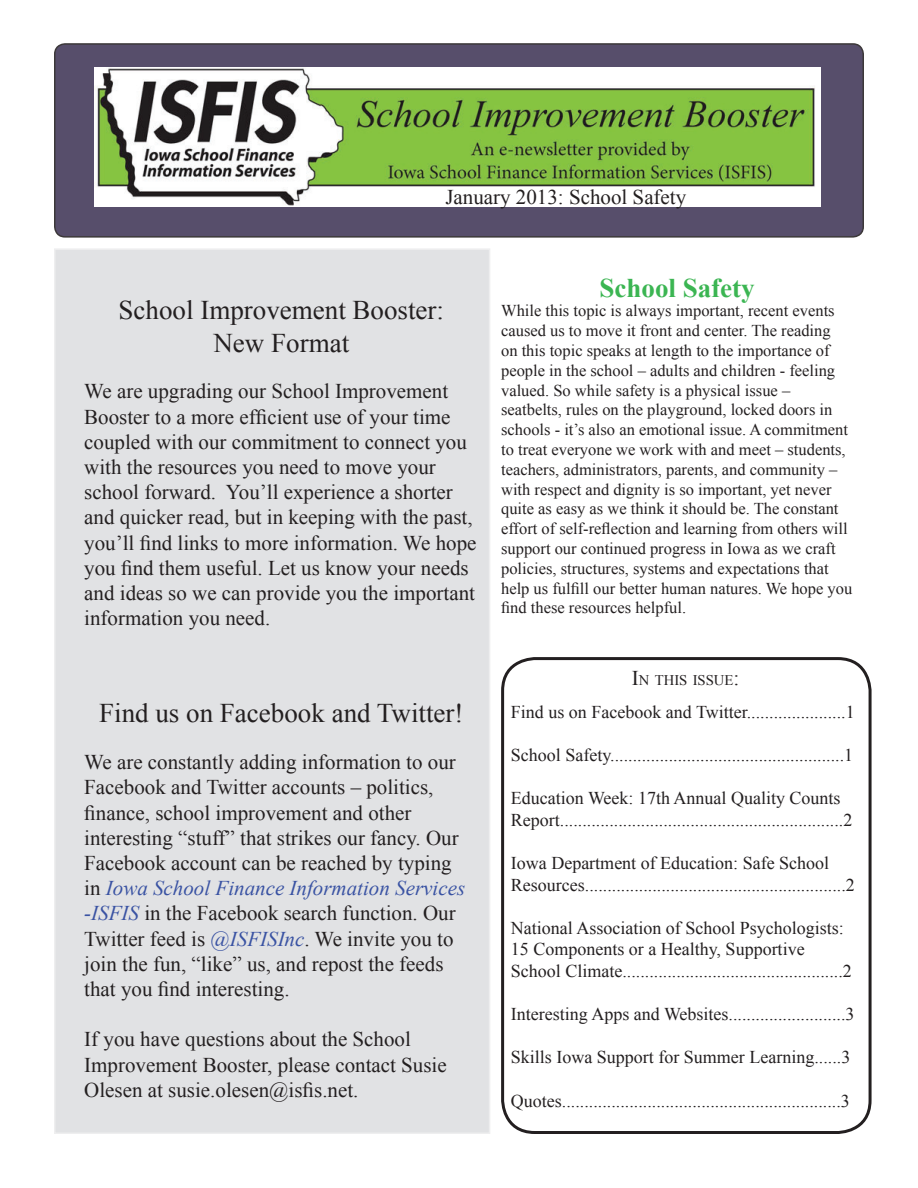
<style>
.page{position:relative;width:918px;height:1188px;background:#fff}
.page>*{position:absolute;margin:0;border:0;box-sizing:border-box;transform-origin:0 0}
.t1{font:27px/32.4px "Times New Roman";color:#231f20;text-align:center}
.t2{font:700 27px "Times New Roman";color:#3bb552}
.t3{font:21px/25.2px "Times New Roman";color:#231f20}
.t4{font:18px/21.6px "Times New Roman";color:#231f20}
.t5{font:16.5px/19.8px "Times New Roman";color:#231f20}
.t6{font:14.7px "Times New Roman";color:#231f20}
.s1{font-style:italic;color:#3a53a3}
.s2{font-size:21px}
</style>
<div class="page">
<div style="left:54px;top:248px;width:436px;height:886px;background:#e1e2e4;border:2px solid #eeeeef"></div>
<div style="left:55px;top:44px;width:808px;height:193px;background:#574e6b;border-radius:10px"></div>
<div style="left:54px;top:43px;width:810px;height:195px;border:2px solid #231f20;border-radius:10px"></div>
<img style="left:94px;top:67px;width:727px;height:139px">
<div style="left:501px;top:657px;width:371px;height:477px;border:3px solid #231f20;border-radius:32px"></div>
<p class="t3" style="left:445px;top:184px;width:242px">January 2013: School Safety</p>
<p class="t1" style="left:119px;top:294px;width:327px">School Improvement Booster:<br>New Format</p>
<p class="t3" style="left:84px;top:378px;width:394px">We are upgrading our School Improvement Booster to a more efficient use of your time coupled with our commitment to connect you with the resources you need to move your school forward. You’ll experience a shorter and quicker read, but in keeping with the past, you’ll find links to more information. We hope you find them useful. Let us know your needs and ideas so we can provide you the important information you need.</p>
<p class="t1" style="left:99px;top:697px;width:366px">Find us on Facebook and Twitter!</p>
<p class="t3" style="left:84px;top:749px;width:382px">We are constantly adding information to our Facebook and Twitter accounts – politics, finance, school improvement and other interesting “stuff” that strikes our fancy. Our Facebook account can be reached by typing in <span class="s1">Iowa School Finance Information Services -ISFIS</span> in the Facebook search function. Our Twitter feed is <span class="s1">@ISFISInc</span>. We invite you to join the fun, “like” us, and repost the feeds that you find interesting.</p>
<p class="t3" style="left:84px;top:1026px;width:364px">If you have questions about the School<br>Improvement Booster, please contact Susie<br>Olesen at susie.olesen@isfis.net.</p>
<p class="t2" style="left:600px;top:269px;width:157px">School Safety</p>
<p class="t5" style="left:501px;top:301px;width:353px">While this topic is always important, recent events caused us to move it front and center. The reading<br>on this topic speaks at length to the importance of people in the school – adults and children - feeling valued. So while safety is a physical issue – seatbelts, rules on the playground, locked doors in schools - it’s also an emotional issue. A commitment to treat everyone we work with and meet – students, teachers, administrators, parents, and community – with respect and dignity is so important, yet never quite as easy as we think it should be. The constant effort of self-reflection and learning from others will support our continued progress in Iowa as we craft policies, structures, systems and expectations that help us fulfill our better human natures. We hope you find these resources helpful.</p>
<p class="t6" style="left:632px;top:670px;width:109px"><span class="s2">I</span>N THIS ISSUE<span class="s2">:</span></p>
<p class="t4" style="left:511px;top:701px;width:345px">Find us on Facebook and Twitter......................1</p>
<p class="t4" style="left:511px;top:744px;width:344px">School Safety....................................................1</p>
<p class="t4" style="left:511px;top:787px;width:343px">Education Week: 17th Annual Quality Counts<br>Report...............................................................2</p>
<p class="t4" style="left:511px;top:852px;width:345px">Iowa Department of Education: Safe School<br>Resources..........................................................2</p>
<p class="t4" style="left:511px;top:917px;width:343px">National Association of School Psychologists:<br>15 Components or a Healthy, Supportive<br>School Climate.................................................2</p>
<p class="t4" style="left:511px;top:1003px;width:345px">Interesting Apps and Websites..........................3</p>
<p class="t4" style="left:511px;top:1046px;width:341px">Skills Iowa Support for Summer Learning......3</p>
<p class="t4" style="left:511px;top:1090px;width:340px">Quotes..............................................................3</p>
</div>
